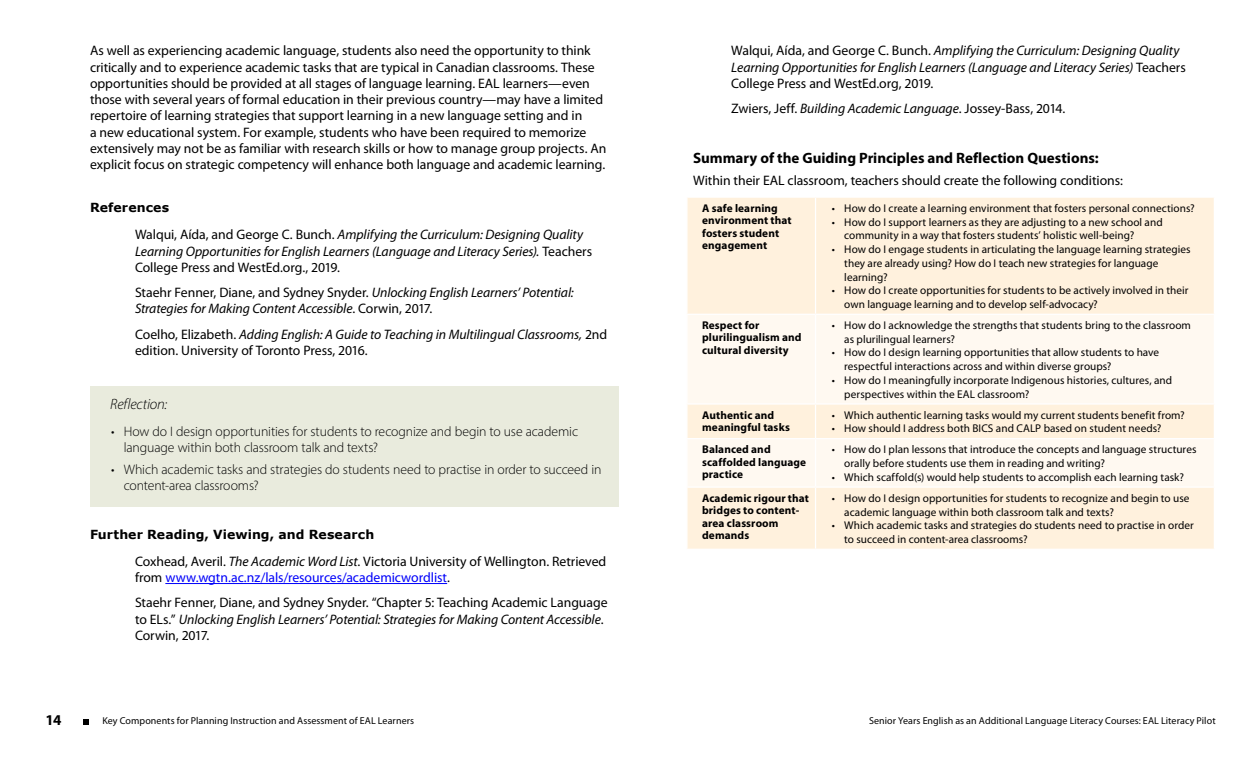
<style>
.page{position:relative;width:1260px;height:765px;background:#fff}
.page>*{position:absolute;margin:0;border:0;box-sizing:border-box;transform-origin:0 0}
.Stage-table_head{font:700 15px "Myriad Pro";color:#000}
.Stage_pargraph_11_pt{font:italic 300 15px "Myriad Pro";letter-spacing:-.01em;color:#000}
.Paragraph_End___3{font:13.75px/16.2px "Myriad Pro";letter-spacing:-.005em;color:#000}
.Paragraph___12__inde{font:italic 13.75px/16.2px "Myriad Pro";letter-spacing:-.005em;color:#000}
.Paragraph___12__inde-2{font:13.75px/16.2px "Myriad Pro";letter-spacing:-.005em;color:#000}
.t1{font:300 13.75px/16.2px "Myriad Pro";letter-spacing:-.005em;color:#000}
.Paragraph_End_indent{font:13.75px/16.2px "Myriad Pro";letter-spacing:-.005em;color:#000}
.Paragraph_for_Box_no{font:13.75px "Myriad Pro";letter-spacing:-.005em;color:#000}
.Head_D{font:700 12.5px "Verdana";letter-spacing:.005em;color:#000}
.t2{font:11.25px/13.8px "Myriad Pro";letter-spacing:.005em;color:#000}
.Stage_Paragraph{font:700 11.25px/12.5px "Myriad Pro";letter-spacing:.01em;color:#000}
.t3{font:10px "Myriad Pro";letter-spacing:.005em;color:#000}
.s1{font-style:normal}
.s2{font-style:italic}
.s3{color:#0000fa}
</style>
<div class="page">
<svg style="left:83px;top:719px;width:5px;height:5px"></svg>
<hr style="left:165px;top:583px;width:282px;height:1px;background:#0000fa">
<div style="left:90px;top:387px;width:529px;height:120px;background:#e9ebdd"></div>
<div style="left:688px;top:198px;width:526px;height:351px;background:#fff1dd"></div>
<svg style="left:688px;top:315px;width:526px;height:171px;fill:#fff9f1"></svg>
<hr style="left:815px;top:198px;width:1px;height:116px;background:#fff">
<hr style="left:686px;top:314px;width:130px;height:1px;background:#fff">
<hr style="left:816px;top:314px;width:399px;height:1px;background:#fff">
<hr style="left:815px;top:315px;width:1px;height:88px;background:#fff">
<hr style="left:686px;top:403px;width:130px;height:2px;background:#fff">
<hr style="left:816px;top:403px;width:399px;height:2px;background:#fff">
<hr style="left:815px;top:405px;width:1px;height:33px;background:#fff">
<hr style="left:815px;top:439px;width:1px;height:47px;background:#fff">
<hr style="left:815px;top:488px;width:1px;height:61px;background:#fff">
<hr style="left:686px;top:438px;width:130px;height:1px;background:#fff">
<hr style="left:686px;top:486px;width:130px;height:2px;background:#fff">
<hr style="left:816px;top:438px;width:399px;height:1px;background:#fff">
<hr style="left:816px;top:486px;width:399px;height:2px;background:#fff">
<p class="Paragraph_End___3" style="left:90px;top:42px;width:518px">As well as experiencing academic language, students also need the opportunity to think critically and to experience academic tasks that are typical in Canadian classrooms. These opportunities should be provided at all stages of language learning. EAL learners—even those with several years of formal education in their previous country—may have a limited repertoire of learning strategies that support learning in a new language setting and in<br>a new educational system. For example, students who have been required to memorize extensively may not be as familiar with research skills or how to manage group projects. An explicit focus on strategic competency will enhance both language and academic learning.</p>
<p class="Head_D" style="left:90px;top:199px;width:81px">References</p>
<p class="Paragraph___12__inde" style="left:135px;top:226px;width:459px"><span class="s1">Walqui, Aída, and George C. Bunch.</span> Amplifying the Curriculum: Designing Quality<br>Learning Opportunities for English Learners (Language and Literacy Series). <span class="s1">Teachers<br>College Press and WestEd.org., 2019.</span></p>
<p class="Paragraph___12__inde" style="left:135px;top:284px;width:440px"><span class="s1">Staehr Fenner, Diane, and Sydney Snyder.</span> Unlocking English Learners’ Potential:<br>Strategies for Making Content Accessible<span class="s1">. Corwin, 2017.</span></p>
<p class="Paragraph_End_indent" style="left:135px;top:326px;width:474px">Coelho, Elizabeth. <span class="s2">Adding English: A Guide to Teaching in Multilingual Classrooms,</span> 2nd edition. University of Toronto Press, 2016.</p>
<p class="Stage_pargraph_11_pt" style="left:110px;top:395px;width:58px">Reflection:</p>
<p class="t1" style="left:124px;top:423px;width:456px;text-indent:-13px">• How do I design opportunities for students to recognize and begin to use academic language within both classroom talk and texts?</p>
<p class="t1" style="left:124px;top:461px;width:479px;text-indent:-13px">• Which academic tasks and strategies do students need to practise in order to succeed in content-area classrooms?</p>
<p class="Head_D" style="left:90px;top:525px;width:286px">Further Reading, Viewing, and Research</p>
<p class="Paragraph___12__inde-2" style="left:135px;top:553px;width:473px">Coxhead, Averil. <span class="s2">The Academic Word List</span>. Victoria University of Wellington. Retrieved from <span class="s3">www.wgtn.ac.nz/lals/resources/academicwordlist</span>.</p>
<p class="Paragraph___12__inde-2" style="left:135px;top:594px;width:474px">Staehr Fenner, Diane, and Sydney Snyder. “Chapter 5: Teaching Academic Language to ELs.” <span class="s2">Unlocking English Learners’ Potential: Strategies for Making Content Accessible</span>.<br>Corwin, 2017.</p>
<p class="Paragraph___12__inde" style="left:731px;top:42px;width:456px"><span class="s1">Walqui, Aída, and George C. Bunch.</span> Amplifying the Curriculum: Designing Quality<br>Learning Opportunities for English Learners (Language and Literacy Series) <span class="s1">Teachers<br>College Press and WestEd.org, 2019.</span></p>
<p class="Paragraph_End_indent" style="left:731px;top:100px;width:336px">Zwiers, Jeff. <span class="s2">Building Academic Language</span>. Jossey-Bass, 2014.</p>
<p class="Stage-table_head" style="left:693px;top:148px;width:407px">Summary of the Guiding Principles and Reflection Questions:</p>
<p class="Paragraph_for_Box_no" style="left:693px;top:172px;width:431px">Within their EAL classroom, teachers should create the following conditions:</p>
<p class="Stage_Paragraph" style="left:702px;top:201px;width:91px">A safe learning environment that fosters student engagement</p>
<p class="t2" style="left:832px;top:201px;width:365px">• How do I create a learning environment that fosters personal connections?</p>
<p class="t2" style="left:844px;top:215px;width:320px;text-indent:-13px">• How do I support learners as they are adjusting to a new school and community in a way that fosters students’ holistic well-being?</p>
<p class="t2" style="left:844px;top:242px;width:348px;text-indent:-13px">• How do I engage students in articulating the language learning strategies they are already using? How do I teach new strategies for language learning?</p>
<p class="t2" style="left:844px;top:283px;width:346px;text-indent:-13px">• How do I create opportunities for students to be actively involved in their own language learning and to develop self-advocacy?</p>
<p class="Stage_Paragraph" style="left:702px;top:319px;width:101px">Respect for plurilingualism and cultural diversity</p>
<p class="t2" style="left:844px;top:318px;width:348px;text-indent:-13px">• How do I acknowledge the strengths that students bring to the classroom as plurilingual learners?</p>
<p class="t2" style="left:844px;top:346px;width:316px;text-indent:-13px">• How do I design learning opportunities that allow students to have respectful interactions across and within diverse groups?</p>
<p class="t2" style="left:844px;top:373px;width:329px;text-indent:-13px">• How do I meaningfully incorporate Indigenous histories, cultures, and perspectives within the EAL classroom?</p>
<p class="Stage_Paragraph" style="left:702px;top:408px;width:89px">Authentic and meaningful tasks</p>
<p class="t2" style="left:832px;top:408px;width:355px">• Which authentic learning tasks would my current students benefit from?</p>
<p class="t2" style="left:832px;top:422px;width:331px">• How should I address both BICS and CALP based on student needs?</p>
<p class="Stage_Paragraph" style="left:702px;top:443px;width:106px">Balanced and scaffolded language practice</p>
<p class="t2" style="left:844px;top:443px;width:354px;text-indent:-13px">• How do I plan lessons that introduce the concepts and language structures orally before students use them in reading and writing?</p>
<p class="t2" style="left:832px;top:470px;width:354px">• Which scaffold(s) would help students to accomplish each learning task?</p>
<p class="Stage_Paragraph" style="left:702px;top:491px;width:108px">Academic rigour that bridges to content&shy;area classroom demands</p>
<p class="t2" style="left:844px;top:491px;width:347px;text-indent:-13px">• How do I design opportunities for students to recognize and begin to use academic language within both classroom talk and texts?</p>
<p class="t2" style="left:844px;top:518px;width:351px;text-indent:-13px">• Which academic tasks and strategies do students need to practise in order to succeed in content-area classrooms?</p>
<h1 class="Stage-table_head" style="left:46px;top:710px;width:17px">14</h1>
<p class="t3" style="left:102px;top:715px;width:313px">Key Components for Planning Instruction and Assessment of EAL Learners</p>
<p class="t3" style="left:869px;top:715px;width:348px">Senior Years English as an Additional Language Literacy Courses: EAL Literacy Pilot</p>
</div>
